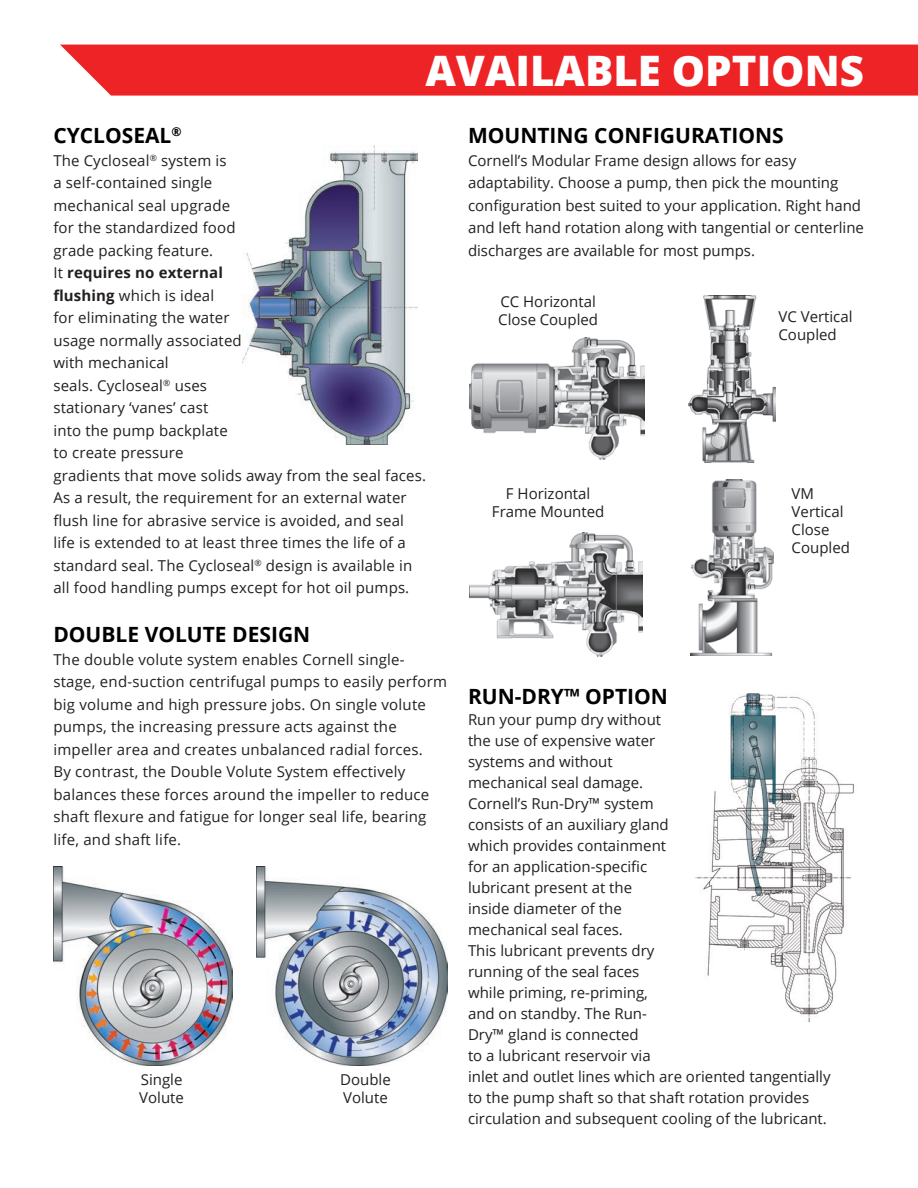
<style>
.page{position:relative;width:918px;height:1188px;background:#fff}
.page>*{position:absolute;margin:0;border:0;box-sizing:border-box;transform-origin:0 0}
._28pt_-_XBOLD_-_WHIT{font:800 42px "Open Sans";color:#fff}
._14pt_-_BOLD_-_ALL_C{font:700 21px "Open Sans";color:#000}
._10pt_-_REG_-_CNTR{font:15px/22.5px "Open Sans";letter-spacing:.01em;color:#231f20}
.s1{font-weight:700}
</style>
<div class="page">
<img style="left:53px;top:867px;width:179px;height:199px">
<img style="left:257px;top:867px;width:191px;height:198px">
<img style="left:469px;top:338px;width:175px;height:121px">
<img style="left:691px;top:480px;width:83px;height:175px">
<img style="left:689px;top:295px;width:86px;height:168px">
<img style="left:469px;top:533px;width:174px;height:123px">
<img style="left:242px;top:145px;width:175px;height:300px">
<img style="left:695px;top:693px;width:159px;height:330px">
<div style="left:60px;top:45px;width:858px;height:51px;background:#ee2326"></div>
<p class="_28pt_-_XBOLD_-_WHIT" style="left:425px;top:39px;width:440px">AVAILABLE OPTIONS</p>
<p class="_14pt_-_BOLD_-_ALL_C" style="left:53px;top:121px;width:130px">CYCLOSEAL<sup>®</sup></p>
<p class="_10pt_-_REG_-_CNTR" style="left:53px;top:149px;width:374px">The Cycloseal<sup>®</sup> system is<br>a self-contained single<br>mechanical seal upgrade<br>for the standardized food<br>grade packing feature.<br>It <span class="s1">requires no external<br>flushing</span> which is ideal<br>for eliminating the water<br>usage normally associated<br>with mechanical<br>seals. Cycloseal<sup>®</sup> uses<br>stationary ‘vanes’ cast<br>into the pump backplate<br>to create pressure<br>gradients that move solids away from the seal faces.<br>As a result, the requirement for an external water flush line for abrasive service is avoided, and seal life is extended to at least three times the life of a standard seal. The Cycloseal<sup>®</sup> design is available in all food handling pumps except for hot oil pumps.</p>
<p class="_14pt_-_BOLD_-_ALL_C" style="left:53px;top:620px;width:258px">DOUBLE VOLUTE DESIGN</p>
<p class="_10pt_-_REG_-_CNTR" style="left:53px;top:648px;width:395px">The double volute system enables Cornell single&shy;stage, end-suction centrifugal pumps to easily perform big volume and high pressure jobs. On single volute pumps, the increasing pressure acts against the impeller area and creates unbalanced radial forces.<br>By contrast, the Double Volute System effectively balances these forces around the impeller to reduce shaft flexure and fatigue for longer seal life, bearing life, and shaft life.</p>
<p class="_10pt_-_REG_-_CNTR" style="left:139px;top:1070px;width:46px;line-height:18px">Single<br>Volute</p>
<p class="_10pt_-_REG_-_CNTR" style="left:340px;top:1070px;width:52px;line-height:18px">Double<br>Volute</p>
<p class="_14pt_-_BOLD_-_ALL_C" style="left:468px;top:121px;width:317px">MOUNTING CONFIGURATIONS</p>
<p class="_10pt_-_REG_-_CNTR" style="left:468px;top:149px;width:398px">Cornell’s Modular Frame design allows for easy adaptability. Choose a pump, then pick the mounting configuration best suited to your application. Right hand and left hand rotation along with tangential or centerline discharges are available for most pumps.</p>
<p class="_10pt_-_REG_-_CNTR" style="left:500px;top:290px;width:97px">CC Horizontal</p>
<p class="_10pt_-_REG_-_CNTR" style="left:498px;top:308px;width:101px">Close Coupled</p>
<p class="_10pt_-_REG_-_CNTR" style="left:492px;top:484px;width:114px;line-height:18px;text-align:center">F Horizontal<br>Frame Mounted</p>
<p class="_10pt_-_REG_-_CNTR" style="left:778px;top:307px;width:76px;line-height:18px">VC Vertical<br>Coupled</p>
<p class="_10pt_-_REG_-_CNTR" style="left:792px;top:484px;width:60px;line-height:18px">VM<br>Vertical<br>Close<br>Coupled</p>
<p class="_14pt_-_BOLD_-_ALL_C" style="left:468px;top:681px;width:202px">RUN-DRY™ OPTION</p>
<p class="_10pt_-_REG_-_CNTR" style="left:468px;top:708px;width:364px;line-height:21px">Run your pump dry without<br>the use of expensive water<br>systems and without<br>mechanical seal damage.<br>Cornell’s Run-Dry™ system<br>consists of an auxiliary gland<br>which provides containment<br>for an application-specific<br>lubricant present at the<br>inside diameter of the<br>mechanical seal faces.<br>This lubricant prevents dry<br>running of the seal faces<br>while priming, re-priming,<br>and on standby. The Run-<br>Dry™ gland is connected<br>to a lubricant reservoir via<br>inlet and outlet lines which are oriented tangentially to the pump shaft so that shaft rotation provides circulation and subsequent cooling of the lubricant.</p>
</div>
